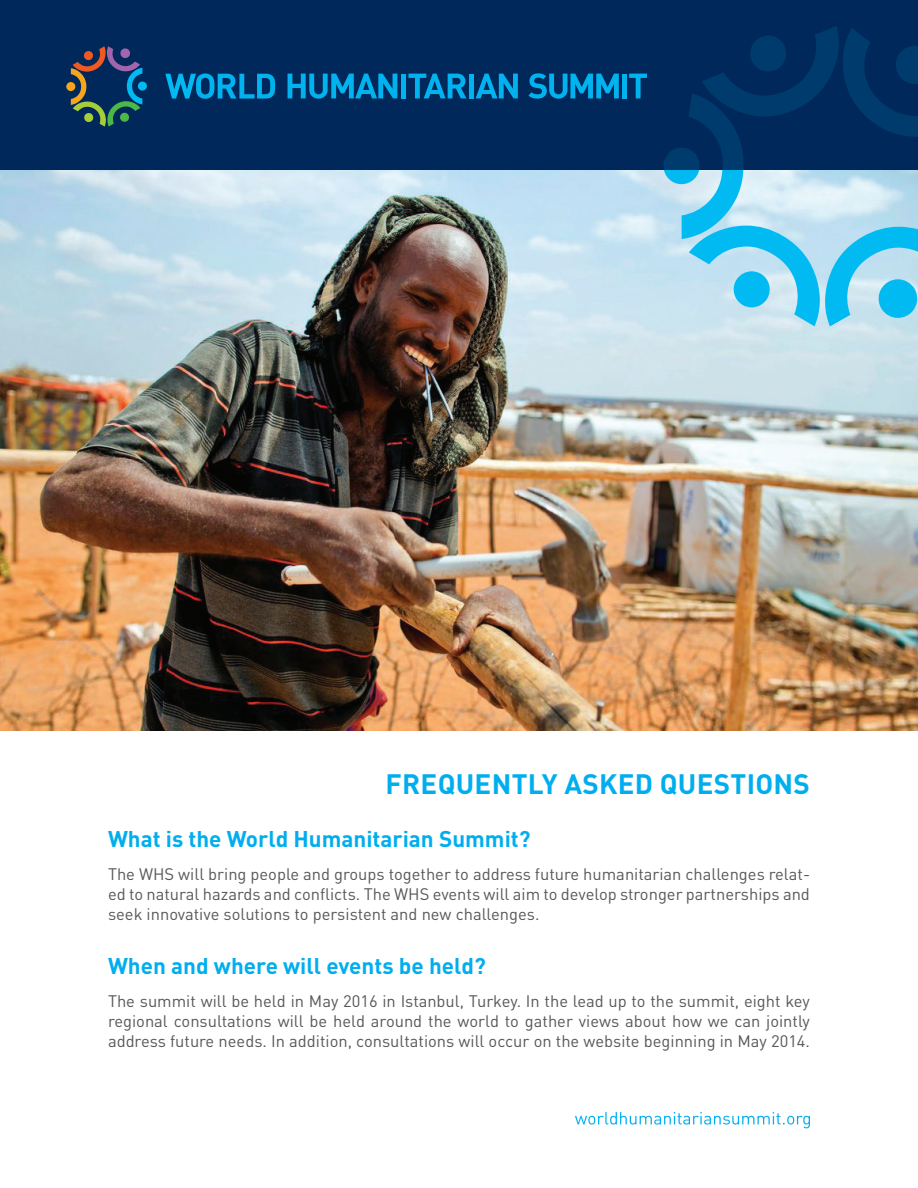
<style>
.page{position:relative;width:918px;height:1188px;background:#fff}
.page>*{position:absolute;margin:0;border:0;box-sizing:border-box;transform-origin:0 0}
.t1{font:700 27.75px "DIN Pro";letter-spacing:.01em;color:#00aeef}
.t2{font:700 22.5px "DIN Pro";color:#00aeef}
.t3{font:16.5px/19.8px "DIN Pro";color:#57585a;text-align:justify}
</style>
<div class="page">
<svg style="left:575px;top:1112px;width:235px;height:16px"></svg>
<img style="left:0;top:170px;width:918px;height:560px">
<div style="left:1px;top:0;width:917px;height:170px;background:#00285b"></div>
<svg style="left:165px;top:73px;width:110px;height:26px"></svg>
<svg style="left:288px;top:74px;width:109px;height:25px"></svg>
<div style="left:401px;top:74px;width:5px;height:24px;background:#00b3ef"></div>
<svg style="left:408px;top:74px;width:58px;height:24px"></svg>
<div style="left:469px;top:74px;width:5px;height:24px;background:#00b3ef"></div>
<svg style="left:476px;top:74px;width:42px;height:24px"></svg>
<svg style="left:528px;top:73px;width:91px;height:26px"></svg>
<div style="left:622px;top:74px;width:5px;height:24px;background:#00b3ef"></div>
<svg style="left:629px;top:74px;width:18px;height:24px"></svg>
<div style="left:138px;top:82px;width:9px;height:9px;background:#00baf1;border-radius:50%"></div>
<div style="left:66px;top:82px;width:9px;height:9px;background:#f9a51b;border-radius:50%"></div>
<svg style="left:71px;top:46px;width:71px;height:81px"></svg>
<svg style="left:663px;top:26px;width:255px;height:300px"></svg>
<h1 class="t1" style="left:386px;top:766px;width:426px">FREQUENTLY ASKED QUESTIONS</h1>
<h2 class="t2" style="left:108px;top:823px;width:424px">What is the World Humanitarian Summit?</h2>
<p class="t3" style="left:108px;top:864px;width:704px">The WHS will bring people and groups together to address future humanitarian challenges relat&shy;ed to natural hazards and conflicts. The WHS events will aim to develop stronger partnerships and seek innovative solutions to persistent and new challenges.</p>
<h2 class="t2" style="left:108px;top:950px;width:379px">When and where will events be held?</h2>
<p class="t3" style="left:108px;top:990px;width:704px">The summit will be held in May 2016 in Istanbul, Turkey. In the lead up to the summit, eight key regional consultations will be held around the world to gather views about how we can jointly address future needs. In addition, consultations will occur on the website beginning in May 2014.</p>
</div>
